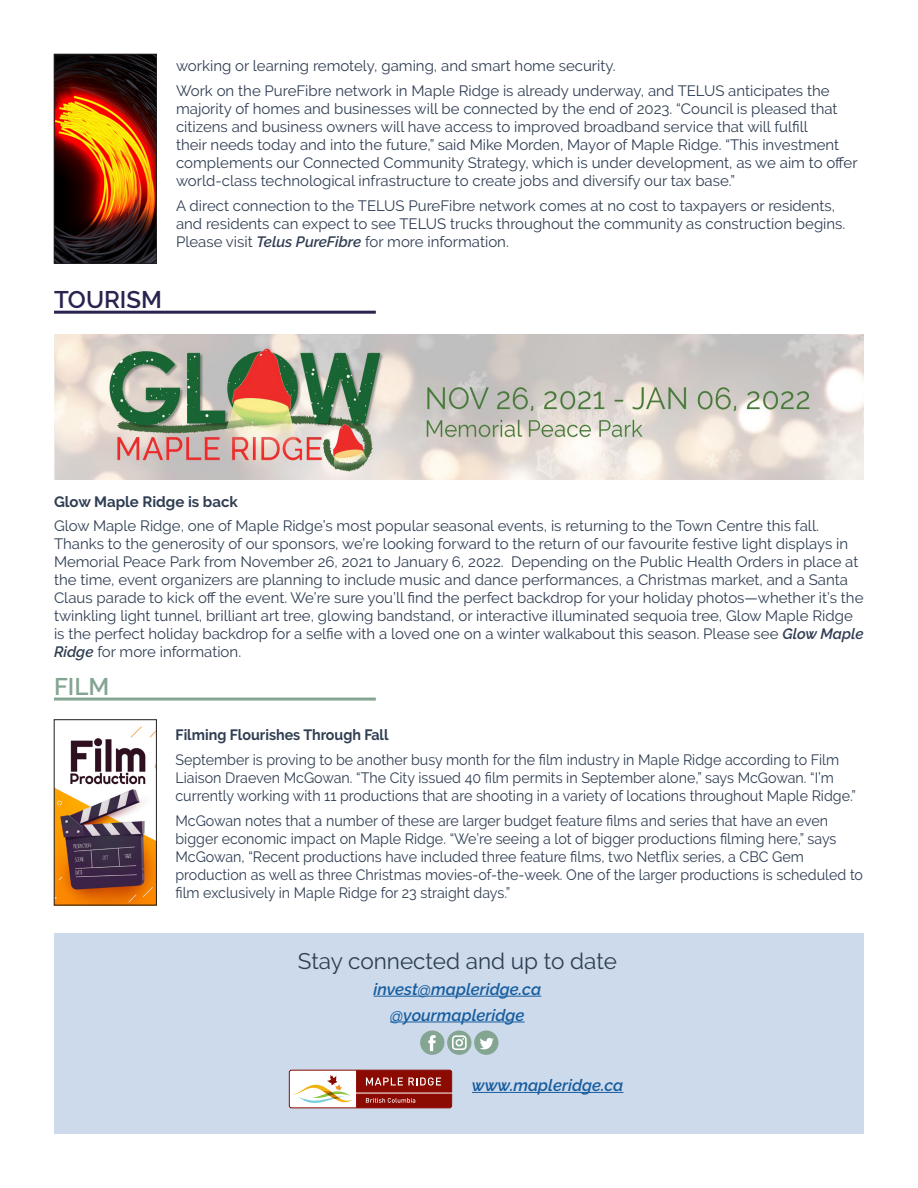
<style>
.page{position:relative;width:918px;height:1188px;background:#fff}
.page>*{position:absolute;margin:0;border:0;box-sizing:border-box;transform-origin:0 0}
.t1{font:600 24px "Raleway";color:#28244f}
.t2{font:600 24px "Raleway";color:#85a593}
.t3{font:22.5px "Raleway";color:#303e53}
.t4{font:italic 600 16.5px "Raleway";color:#175d9e}
.t5{font:15px/18px "Raleway";color:#303e53}
.t6{font:15px/18px "Raleway";color:#303e53;scale:.95 1}
.t7{font:700 15px "Raleway";color:#303e53;scale:.95 1}
.t8{font:700 15px "Raleway";color:#303e53}
.s1{font-weight:600;font-style:italic}
</style>
<div class="page">
<hr style="left:54px;top:311px;width:322px;height:3px;background:#28244f">
<img style="left:54px;top:335px;width:810px;height:145px">
<hr style="left:54px;top:698px;width:322px;height:3px;background:#85a593">
<img style="left:56px;top:726px;width:99px;height:177px">
<div style="left:54px;top:720px;width:103px;height:185px;border:1px solid #231f20"></div>
<img style="left:56px;top:56px;width:99px;height:206px">
<div style="left:54px;top:54px;width:103px;height:210px;border:1px solid #231f20"></div>
<div style="left:54px;top:933px;width:810px;height:201px;background:#ccdaec"></div>
<hr style="left:374px;top:996px;width:167px;height:1px;background:#175d9e">
<hr style="left:390px;top:1022px;width:135px;height:1px;background:#175d9e">
<hr style="left:352px;top:1093px;width:101px;height:1px;background:#fff">
<svg style="left:293px;top:1070px;width:159px;height:38px;background:#ba7167"></svg>
<div style="left:420px;top:1031px;width:24px;height:24px;background:#85a593;border-radius:50%"></div>
<svg style="left:428px;top:1035px;width:8px;height:16px"></svg>
<svg style="left:447px;top:1031px;width:24px;height:24px"></svg>
<div style="left:474px;top:1031px;width:24px;height:24px;background:#85a593;border-radius:50%"></div>
<svg style="left:480px;top:1038px;width:14px;height:11px"></svg>
<hr style="left:472px;top:1092px;width:151px;height:1px;background:#175d9e">
<p class="t5" style="left:176px;top:57px;width:441px">working or learning remotely, gaming, and smart home security.</p>
<p class="t5" style="left:176px;top:82px;width:683px">Work on the PureFibre network in Maple Ridge is already underway, and TELUS anticipates the majority of homes and businesses will be connected by the end of 2023. “Council is pleased that citizens and business owners will have access to improved broadband service that will fulfill<br>their needs today and into the future,” said Mike Morden, Mayor of Maple Ridge. “This investment complements our Connected Community Strategy, which is under development, as we aim to offer world-class technological infrastructure to create jobs and diversify our tax base.”</p>
<p class="t5" style="left:176px;top:197px;width:671px">A direct connection to the TELUS PureFibre network comes at no cost to taxpayers or residents, and residents can expect to see TELUS trucks throughout the community as construction begins.<br>Please visit <span class="s1">Telus PureFibre</span> for more information.</p>
<p class="t1" style="left:54px;top:285px;width:110px">TOURISM</p>
<p class="t8" style="left:54px;top:493px;width:185px">Glow Maple Ridge is back</p>
<p class="t5" style="left:54px;top:517px;width:811px">Glow Maple Ridge, one of Maple Ridge’s most popular seasonal events, is returning to the Town Centre this fall.<br>Thanks to the generosity of our sponsors, we’re looking forward to the return of our favourite festive light displays in Memorial Peace Park from November 26, 2021 to January 6, 2022. Depending on the Public Health Orders in place at the time, event organizers are planning to include music and dance performances, a Christmas market, and a Santa Claus parade to kick off the event. We’re sure you’ll find the perfect backdrop for your holiday photos—whether it’s the twinkling light tunnel, brilliant art tree, glowing bandstand, or interactive illuminated sequoia tree, Glow Maple Ridge is the perfect holiday backdrop for a selfie with a loved one on a winter walkabout this season. Please see <span class="s1">Glow Maple Ridge</span> for more information.</p>
<p class="t2" style="left:54px;top:672px;width:57px">FILM</p>
<p class="t7" style="left:176px;top:726px;width:226px">Filming Flourishes Through Fall</p>
<p class="t6" style="left:176px;top:751px;width:718px">September is proving to be another busy month for the film industry in Maple Ridge according to Film<br>Liaison Draeven McGowan. “The City issued 40 film permits in September alone,” says McGowan. “I’m currently working with 11 productions that are shooting in a variety of locations throughout Maple Ridge.”</p>
<p class="t6" style="left:176px;top:811px;width:725px">McGowan notes that a number of these are larger budget feature films and series that have an even bigger economic impact on Maple Ridge. “We’re seeing a lot of bigger productions filming here,” says McGowan, “Recent productions have included three feature films, two Netflix series, a CBC Gem production as well as three Christmas movies-of-the-week. One of the larger productions is scheduled to film exclusively in Maple Ridge for 23 straight days.”</p>
<p class="t3" style="left:298px;top:948px;width:321px">Stay connected and up to date</p>
<p class="t4" style="left:374px;top:980px;width:169px">invest@mapleridge.ca</p>
<p class="t4" style="left:390px;top:1005px;width:136px">@yourmapleridge</p>
<p class="t4" style="left:472px;top:1076px;width:153px">www.mapleridge.ca</p>
</div>
